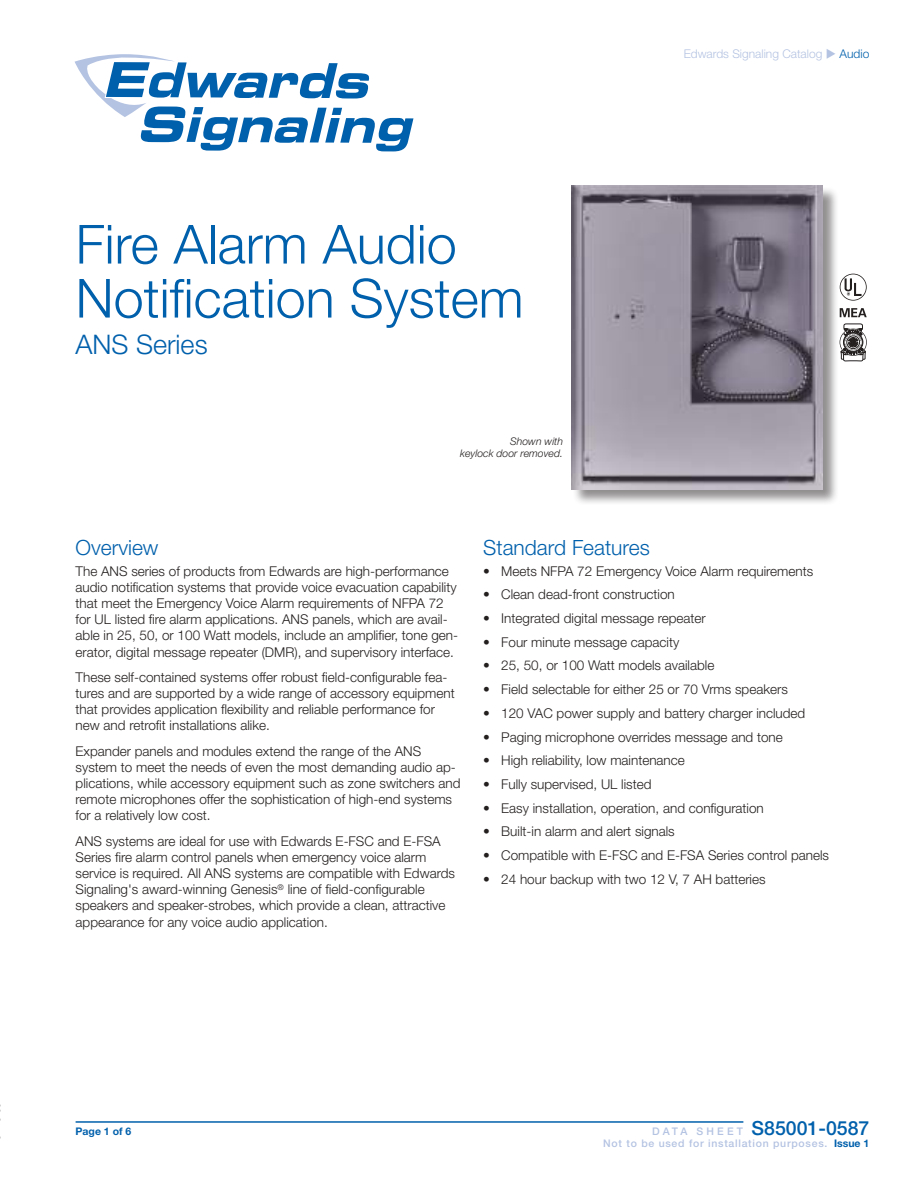
<style>
.page{position:relative;width:918px;height:1188px;background:#fff}
.page>*{position:absolute;margin:0;border:0;box-sizing:border-box;transform-origin:0 0}
.t1{font:300 54px/54px "Helvetica Neue LT Std";color:#0060ac}
.t2{font:300 27px "Helvetica Neue LT Std";color:#0060ac}
.t3{font:300 21px "Helvetica Neue LT Std";color:#0060ac}
.t4{font:500 19.5px "Helvetica Neue LT Std";color:#0060ac}
.t5{font:300 13.5px/16.2px "Helvetica Neue LT Std";color:#241f1f}
.t6{font:300 12px "Helvetica Neue LT Std";color:#b4c3e2}
.t7{font:500 10.5px "Helvetica Neue LT Std";letter-spacing:.07em;color:#b4c3e2}
.t8{font:italic 300 10.5px/12.6px "Helvetica Neue LT Std";color:#241f1f;text-align:right}
.t9{font:700 10.5px "Helvetica Neue LT Std";color:#0060ac}
.s1{color:#0060ac}
.s2{font-size:10.5px;color:#b4c3e2}
.s3{font-weight:700;color:#0060ac}
</style>
<div class="page">
<hr style="left:76px;top:1121px;width:667px;height:2px;background:#0060ac">
<svg style="left:75px;top:54px;width:338px;height:98px"></svg>
<svg style="left:840px;top:308px;width:27px;height:9px"></svg>
<div style="left:840px;top:329px;width:27px;height:27px;border:1px solid #231f1f;border-radius:50%"></div>
<svg style="left:841px;top:324px;width:25px;height:37px"></svg>
<div style="left:843px;top:332px;width:20px;height:20px;border:1px solid #231f1f;border-radius:50%"></div>
<div style="left:844px;top:333px;width:19px;height:19px;border:1px solid #231f1f;border-radius:50%"></div>
<svg style="left:840px;top:274px;width:27px;height:27px"></svg>
<div style="left:572px;top:186px;width:268px;height:320px;background:#241f1f;opacity:.5"></div>
<img style="left:571px;top:185px;width:251px;height:304px">
<h1 class="t1" style="left:76px;top:216px;width:450px">Fire Alarm Audio<br>Notification System</h1>
<h2 class="t2" style="left:76px;top:328px;width:134px">ANS Series</h2>
<p class="t8" style="left:460px;top:435px;width:104px">Shown with<br>keylock door removed.</p>
<p class="t6" style="left:684px;top:47px;width:187px">Edwards Signaling Catalog ◆ <span class="s1">Audio</span></p>
<h3 class="t3" style="left:76px;top:535px;width:84px">Overview</h3>
<p class="t5" style="left:76px;top:563px;width:384px">The ANS series of products from Edwards are high-performance audio notification systems that provide voice evacuation capability that meet the Emergency Voice Alarm requirements of NFPA 72 for UL listed fire alarm applications. ANS panels, which are avail&shy;able in 25, 50, or 100 Watt models, include an amplifier, tone gen&shy;erator, digital message repeater (DMR), and supervisory interface.</p>
<p class="t5" style="left:76px;top:669px;width:381px">These self-contained systems offer robust field-configurable fea&shy;tures and are supported by a wide range of accessory equipment that provides application flexibility and reliable performance for new and retrofit installations alike.</p>
<p class="t5" style="left:76px;top:743px;width:386px">Expander panels and modules extend the range of the ANS system to meet the needs of even the most demanding audio ap&shy;plications, while accessory equipment such as zone switchers and remote microphones offer the sophistication of high-end systems for a relatively low cost.</p>
<p class="t5" style="left:76px;top:833px;width:381px">ANS systems are ideal for use with Edwards E-FSC and E-FSA Series fire alarm control panels when emergency voice alarm service is required. All ANS systems are compatible with Edwards Signaling's award-winning Genesis<sup>®</sup> line of field-configurable speakers and speaker-strobes, which provide a clean, attractive appearance for any voice audio application.</p>
<h3 class="t3" style="left:483px;top:535px;width:168px">Standard Features</h3>
<p class="t5" style="left:483px;top:563px;width:331px">• Meets NFPA 72 Emergency Voice Alarm requirements</p>
<p class="t5" style="left:483px;top:586px;width:193px">• Clean dead-front construction</p>
<p class="t5" style="left:483px;top:610px;width:224px">• Integrated digital message repeater</p>
<p class="t5" style="left:483px;top:634px;width:198px">• Four minute message capacity</p>
<p class="t5" style="left:483px;top:657px;width:233px">• 25, 50, or 100 Watt models available</p>
<p class="t5" style="left:483px;top:681px;width:306px">• Field selectable for either 25 or 70 Vrms speakers</p>
<p class="t5" style="left:483px;top:705px;width:324px">• 120 VAC power supply and battery charger included</p>
<p class="t5" style="left:483px;top:728px;width:301px">• Paging microphone overrides message and tone</p>
<p class="t5" style="left:483px;top:752px;width:203px">• High reliability, low maintenance</p>
<p class="t5" style="left:483px;top:776px;width:170px">• Fully supervised, UL listed</p>
<p class="t5" style="left:483px;top:800px;width:282px">• Easy installation, operation, and configuration</p>
<p class="t5" style="left:483px;top:823px;width:193px">• Built-in alarm and alert signals</p>
<p class="t5" style="left:483px;top:847px;width:347px">• Compatible with E-FSC and E-FSA Series control panels</p>
<p class="t5" style="left:483px;top:871px;width:284px">• 24 hour backup with two 12 V, 7 AH batteries</p>
<p class="t9" style="left:76px;top:1124px;width:57px">Page 1 of 6</p>
<h3 class="t4" style="left:652px;top:1116px;width:219px"><span class="s2">D A T A S H E E T</span> S85001-0587</h3>
<p class="t7" style="left:603px;top:1137px;width:268px">Not to be used for installation purposes. <span class="s3">Issue 1</span></p>
</div>
